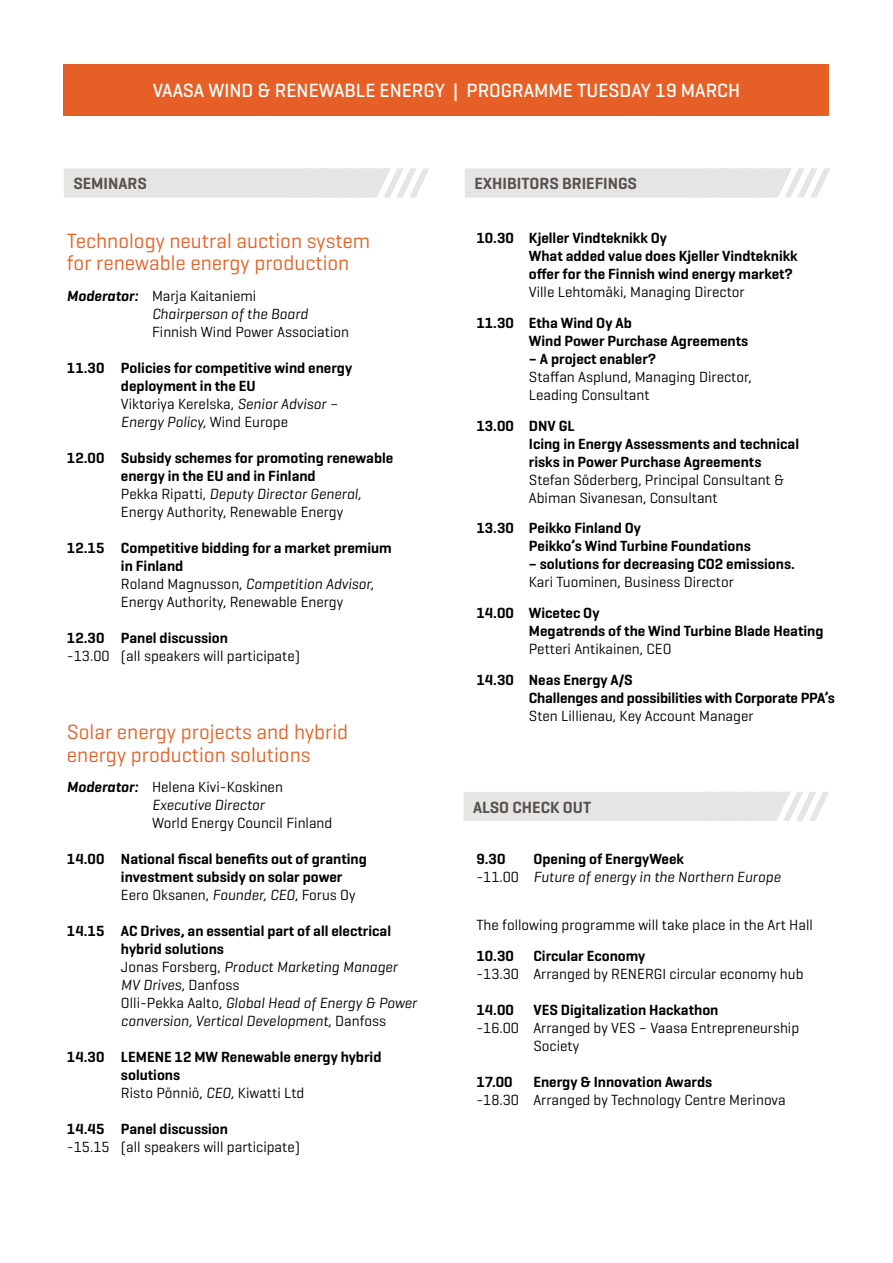
<style>
.page{position:relative;width:893px;height:1263px;background:#fff}
.page>*{position:absolute;margin:0;border:0;box-sizing:border-box;transform-origin:0 0}
.t1{font:21px/22.5px "Geogrotesque";color:#e76126}
.t2{font:500 19.5px "Geogrotesque";color:#fff}
.t3{font:600 16.5px "Geogrotesque";color:#57514d}
.t4{font:600 15px/18px "Geogrotesque";color:#000}
.t5{font:15px/18px "Geogrotesque";color:#000}
.t6{font:italic 15px/18px "Geogrotesque";color:#000}
.s1{font-weight:600}
.s2{font-style:normal}
.s3{font-weight:400}
.s4{font-weight:400;font-style:italic}
.s5{font-weight:600;font-style:italic}
.s6{font-style:italic}
.s7{font-weight:600;font-style:normal}
</style>
<div class="page">
<div style="left:64px;top:64px;width:765px;height:51px;background:#e65f26"></div>
<svg style="left:64px;top:168px;width:365px;height:30px;background:#e7e8e5"></svg>
<svg style="left:465px;top:168px;width:365px;height:30px;background:#e7e8e5"></svg>
<svg style="left:463px;top:792px;width:366px;height:29px;background:#e6e7e5"></svg>
<h2 class="t2" style="left:153px;top:78px;width:589px">VAASA WIND &amp; RENEWABLE ENERGY | PROGRAMME TUESDAY 19 MARCH</h2>
<p class="t3" style="left:73px;top:173px;width:75px">SEMINARS</p>
<p class="t3" style="left:474px;top:173px;width:164px">EXHIBITORS BRIEFINGS</p>
<h1 class="t1" style="left:67px;top:228px;width:305px">Technology neutral auction system for renewable energy production</h1>
<p class="t6" style="left:152px;top:286px;width:158px;text-indent:-85px"><span class="s1">Moderator:</span> <span class="s2">Marja Kaitaniemi<br></span>Chairperson of the Board</p>
<p class="t5" style="left:152px;top:322px;width:199px">Finnish Wind Power Association</p>
<p class="t4" style="left:121px;top:358px;width:233px;text-indent:-54px">11.30 Policies for competitive wind energy deployment in the EU<br><span class="s3">Viktoriya Kerelska,</span> <span class="s4">Senior Advisor –<br>Energy Policy,</span> <span class="s3">Wind Europe</span></p>
<p class="t4" style="left:121px;top:448px;width:274px;text-indent:-54px">12.00 Subsidy schemes for promoting renewable energy in the EU and in Finland<br><span class="s3">Pekka Ripatti,</span> <span class="s4">Deputy Director General, </span><span class="s3">Energy Authority, Renewable Energy</span></p>
<p class="t4" style="left:121px;top:538px;width:272px;text-indent:-54px">12.15 Competitive bidding for a market premium in Finland<br><span class="s3">Roland Magnusson,</span> <span class="s4">Competition Advisor, </span><span class="s3">Energy Authority, Renewable Energy</span></p>
<p class="t4" style="left:67px;top:628px;width:163px">12.30 Panel discussion</p>
<p class="t5" style="left:67px;top:646px;width:235px">-13.00 (all speakers will participate)</p>
<h1 class="t1" style="left:67px;top:720px;width:283px">Solar energy projects and hybrid energy production solutions</h1>
<p class="t5" style="left:152px;top:778px;width:132px;text-indent:-85px"><span class="s5">Moderator:</span> Helena Kivi-Koskinen<br><span class="s6">Executive Director</span></p>
<p class="t5" style="left:152px;top:814px;width:182px">World Energy Council Finland</p>
<p class="t4" style="left:121px;top:850px;width:247px;text-indent:-54px">14.00 National fiscal benefits out of granting investment subsidy on solar power<br><span class="s3">Eero Oksanen,</span> <span class="s4">Founder, CEO</span><span class="s3">, Forus Oy</span></p>
<p class="t6" style="left:121px;top:922px;width:298px;text-indent:-54px"><span class="s7">14.15 AC Drives, an essential part of all electrical hybrid solutions<br></span><span class="s2">Jonas Forsberg,</span> Product Marketing Manager MV Drives, <span class="s2">Danfoss<br>Olli-Pekka Aalto,</span> Global Head of Energy &amp; Power conversion, Vertical Development, <span class="s2">Danfoss</span></p>
<p class="t4" style="left:121px;top:1048px;width:262px;text-indent:-54px">14.30 LEMENE 12 MW Renewable energy hybrid solutions<br><span class="s3">Risto Pönniö,</span> <span class="s4">CEO,</span> <span class="s3">Kiwatti Ltd</span></p>
<p class="t4" style="left:67px;top:1120px;width:163px">14.45 Panel discussion</p>
<p class="t5" style="left:67px;top:1138px;width:235px">-15.15 (all speakers will participate)</p>
<p class="t4" style="left:529px;top:229px;width:270px;text-indent:-52px">10.30 Kjeller Vindteknikk Oy<br>What added value does Kjeller Vindteknikk offer for the Finnish wind energy market?</p>
<p class="t5" style="left:529px;top:282px;width:217px">Ville Lehtomäki, Managing Director</p>
<p class="t4" style="left:529px;top:313px;width:221px;text-indent:-52px">11.30 Etha Wind Oy Ab<br>Wind Power Purchase Agreements</p>
<p class="t4" style="left:529px;top:349px;width:129px">– A project enabler?</p>
<p class="t5" style="left:529px;top:367px;width:224px">Staffan Asplund, Managing Director,<br>Leading Consultant</p>
<p class="t4" style="left:529px;top:416px;width:272px;text-indent:-52px">13.00 DNV GL<br>Icing in Energy Assessments and technical risks in Power Purchase Agreements</p>
<p class="t5" style="left:529px;top:470px;width:257px">Stefan Söderberg, Principal Consultant &amp;<br>Abiman Sivanesan, Consultant</p>
<p class="t4" style="left:529px;top:519px;width:223px;text-indent:-52px">13.30 Peikko Finland Oy<br>Peikko’s Wind Turbine Foundations</p>
<p class="t4" style="left:529px;top:555px;width:268px">– solutions for decreasing CO2 emissions.</p>
<p class="t5" style="left:529px;top:573px;width:207px">Kari Tuominen, Business Director</p>
<p class="t4" style="left:529px;top:604px;width:296px;text-indent:-52px">14.00 Wicetec Oy<br>Megatrends of the Wind Turbine Blade Heating</p>
<p class="t5" style="left:529px;top:639px;width:144px">Petteri Antikainen, CEO</p>
<p class="t4" style="left:529px;top:670px;width:307px;text-indent:-52px">14.30 Neas Energy A/S<br>Challenges and possibilities with Corporate PPA’s</p>
<p class="t5" style="left:529px;top:706px;width:226px">Sten Lillienau, Key Account Manager</p>
<p class="t3" style="left:473px;top:797px;width:120px">ALSO CHECK OUT</p>
<p class="t6" style="left:476px;top:849px;width:306px;text-indent:57px"><span class="s7">Opening of EnergyWeek<br></span><span class="s2">-11.00</span> Future of energy in the Northern Europe</p>
<p class="t5" style="left:476px;top:916px;width:338px">The following programme will take place in the Art Hall</p>
<p class="t4" style="left:476px;top:947px;width:39px">10.30</p>
<p class="t4" style="left:533px;top:947px;width:114px">Circular Economy</p>
<p class="t5" style="left:476px;top:965px;width:329px">-13.30 Arranged by RENERGI circular economy hub</p>
<p class="t4" style="left:476px;top:1001px;width:39px">14.00</p>
<p class="t4" style="left:533px;top:1001px;width:187px">VES Digitalization Hackathon</p>
<p class="t5" style="left:533px;top:1019px;width:267px;text-indent:-57px">-16.00 Arranged by VES – Vaasa Entrepreneurship<br>Society</p>
<p class="t4" style="left:476px;top:1073px;width:38px">17.00</p>
<p class="t4" style="left:533px;top:1073px;width:180px">Energy &amp; Innovation Awards</p>
<p class="t5" style="left:476px;top:1091px;width:311px">-18.30 Arranged by Technology Centre Merinova</p>
<p class="t4" style="left:476px;top:849px;width:31px">9.30</p>
</div>
